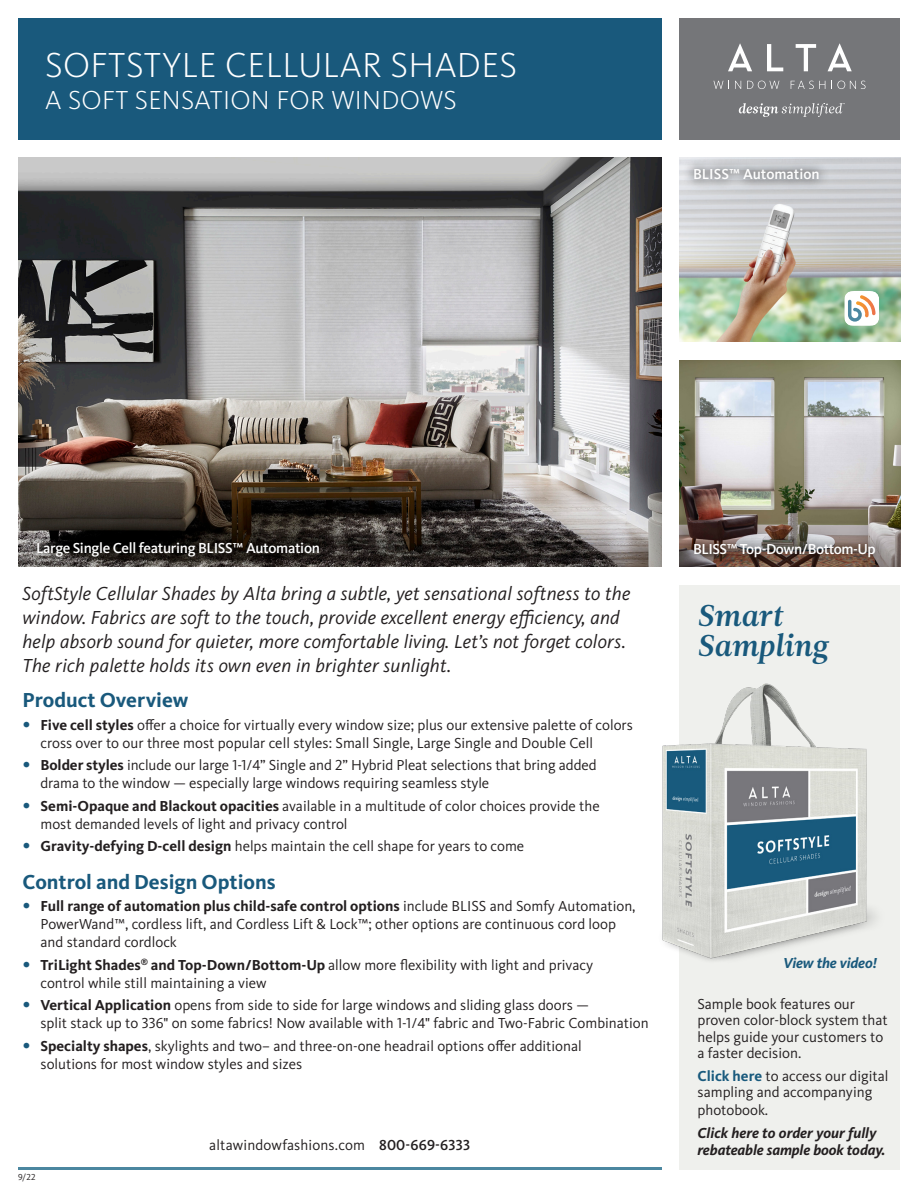
<style>
.page{position:relative;width:918px;height:1188px;background:#fff}
.page>*{position:absolute;margin:0;border:0;box-sizing:border-box;transform-origin:0 0}
.t1{font:300 36px "Kievit OT";letter-spacing:.01em;color:#fff}
.t2{font:30px/30px "Leitura News Italic 3";color:#19597c}
.t3{font:300 27px "Kievit OT";letter-spacing:.01em;color:#fff}
.t4{font:700 21px "Kievit OT";color:#19597c}
.t5{font:italic 19.5px "Kievit OT";letter-spacing:.01em;color:#231f20}
.t6{font:15px/18px "Kievit OT";color:#231f20}
.t7{font:500 15px "Kievit OT";letter-spacing:-.02em;color:#fff}
.t8{font:italic 700 15px/17.2px "Kievit OT";letter-spacing:-.005em;color:#231f20}
.t9{font:500 15px "Kievit OT";color:#fff}
.t10{font:italic 700 15px "Kievit OT";letter-spacing:-.01em;color:#19597c}
.t11{font:9px "Kievit OT";color:#231f20}
.s1{font-size:22.5px;color:#19597c}
.s2{font-weight:700}
.s3{font-weight:500}
.s4{font-weight:700;color:#195a7d}
</style>
<div class="page">
<img style="left:680px;top:361px;width:220px;height:145px">
<img style="left:680px;top:506px;width:220px;height:61px">
<div style="left:680px;top:18px;width:220px;height:122px;background:#757679"></div>
<svg style="left:728px;top:43px;width:24px;height:28px"></svg>
<svg style="left:767px;top:44px;width:16px;height:27px"></svg>
<svg style="left:796px;top:44px;width:20px;height:27px"></svg>
<svg style="left:828px;top:43px;width:24px;height:28px"></svg>
<svg style="left:714px;top:81px;width:15px;height:8px"></svg>
<svg style="left:735px;top:81px;width:6px;height:8px"></svg>
<svg style="left:747px;top:81px;width:32px;height:8px"></svg>
<svg style="left:791px;top:81px;width:34px;height:8px"></svg>
<svg style="left:831px;top:81px;width:35px;height:8px"></svg>
<svg style="left:739px;top:103px;width:106px;height:14px"></svg>
<div style="left:18px;top:18px;width:644px;height:122px;background:#19597c"></div>
<img style="left:680px;top:158px;width:220px;height:184px">
<svg style="left:683px;top:158px;width:146px;height:32px"></svg>
<svg style="left:844px;top:291px;width:35px;height:35px"></svg>
<img style="left:18px;top:158px;width:644px;height:409px">
<div style="left:28px;top:533px;width:300px;height:32px;background:#000001;opacity:.5"></div>
<div style="left:680px;top:585px;width:220px;height:585px;background:#eff0ed"></div>
<hr style="left:18px;top:1167px;width:644px;height:3px;background:#4b87a0">
<img style="left:662px;top:680px;width:213px;height:290px">
<img style="left:683px;top:533px;width:203px;height:34px">
<p class="t1" style="left:45px;top:45px;width:474px">SOFTSTYLE CELLULAR SHADES</p>
<p class="t3" style="left:45px;top:85px;width:413px">A SOFT SENSATION FOR WINDOWS</p>
<p class="t9" style="left:693px;top:166px;width:128px">BLISS™ Automation</p>
<p class="t7" style="left:36px;top:539px;width:285px">Large Single Cell featuring BLISS™ Automation</p>
<p class="t5" style="left:22px;top:582px;width:609px">SoftStyle Cellular Shades by Alta bring a subtle, yet sensational softness to the</p>
<p class="t5" style="left:22px;top:606px;width:599px">window. Fabrics are soft to the touch, provide excellent energy efficiency, and</p>
<p class="t5" style="left:22px;top:630px;width:605px">help absorb sound for quieter, more comfortable living. Let’s not forget colors.</p>
<p class="t5" style="left:22px;top:654px;width:430px">The rich palette holds its own even in brighter sunlight.</p>
<p class="t4" style="left:22px;top:688px;width:168px">Product Overview</p>
<p class="t6" style="left:40px;top:716px;width:594px;text-indent:-18px"><span class="s1">•</span> <span class="s2">Five cell styles</span> offer a choice for virtually every window size; plus our extensive palette of colors cross over to our three most popular cell styles: Small Single, Large Single and Double Cell</p>
<p class="t6" style="left:40px;top:757px;width:558px;text-indent:-18px"><span class="s1">•</span> <span class="s2">Bolder styles</span> include our large 1-1/4” Single and 2” Hybrid Pleat selections that bring added drama to the window — especially large windows requiring seamless style</p>
<p class="t6" style="left:40px;top:797px;width:561px;text-indent:-18px"><span class="s1">•</span> <span class="s2">Semi-Opaque and Blackout opacities</span> available in a multitude of color choices provide the most demanded levels of light and privacy control</p>
<p class="t6" style="left:22px;top:838px;width:503px"><span class="s1">•</span> <span class="s2">Gravity-defying D-cell design</span> helps maintain the cell shape for years to come</p>
<p class="t4" style="left:22px;top:870px;width:255px">Control and Design Options</p>
<p class="t6" style="left:40px;top:898px;width:597px;text-indent:-18px"><span class="s1">•</span> <span class="s2">Full range of automation plus child-safe control options</span> include BLISS and Somfy Automation,<br>PowerWand™, cordless lift, and Cordless Lift &amp; Lock™; other options are continuous cord loop and standard cordlock</p>
<p class="t6" style="left:40px;top:956px;width:554px;text-indent:-18px"><span class="s1">•</span> <span class="s2">TriLight Shades</span><sup>®</sup> <span class="s2">and Top-Down/Bottom-Up</span> allow more flexibility with light and privacy control while still maintaining a view</p>
<p class="t6" style="left:40px;top:997px;width:610px;text-indent:-18px"><span class="s1">•</span> <span class="s2">Vertical Application</span> opens from side to side for large windows and sliding glass doors —<br>split stack up to 336" on some fabrics! Now available with 1-1/4" fabric and Two-Fabric Combination</p>
<p class="t6" style="left:40px;top:1037px;width:543px;text-indent:-18px"><span class="s1">•</span> <span class="s2">Specialty shapes</span>, skylights and two– and three-on-one headrail options offer additional solutions for most window styles and sizes</p>
<p class="t11" style="left:18px;top:1172px;width:19px">9/22</p>
<p class="t6" style="left:209px;top:1136px;width:262px">altawindowfashions.com <span class="s3">800-669-6333</span></p>
<p class="t7" style="left:693px;top:541px;width:184px">BLISS™ Top-Down/Bottom-Up</p>
<p class="t2" style="left:698px;top:601px;width:132px">Smart<br>Sampling</p>
<p class="t10" style="left:783px;top:954px;width:95px">View the video!</p>
<p class="t6" style="left:698px;top:996px;width:192px;line-height:16.5px">Sample book features our proven color-block system that helps guide your customers to a faster decision.</p>
<p class="t6" style="left:698px;top:1068px;width:193px;line-height:16.8px"><span class="s4">Click here</span> to access our digital sampling and accompanying photobook.</p>
<p class="t8" style="left:698px;top:1124px;width:189px">Click here to order your fully rebateable sample book today.</p>
</div>
